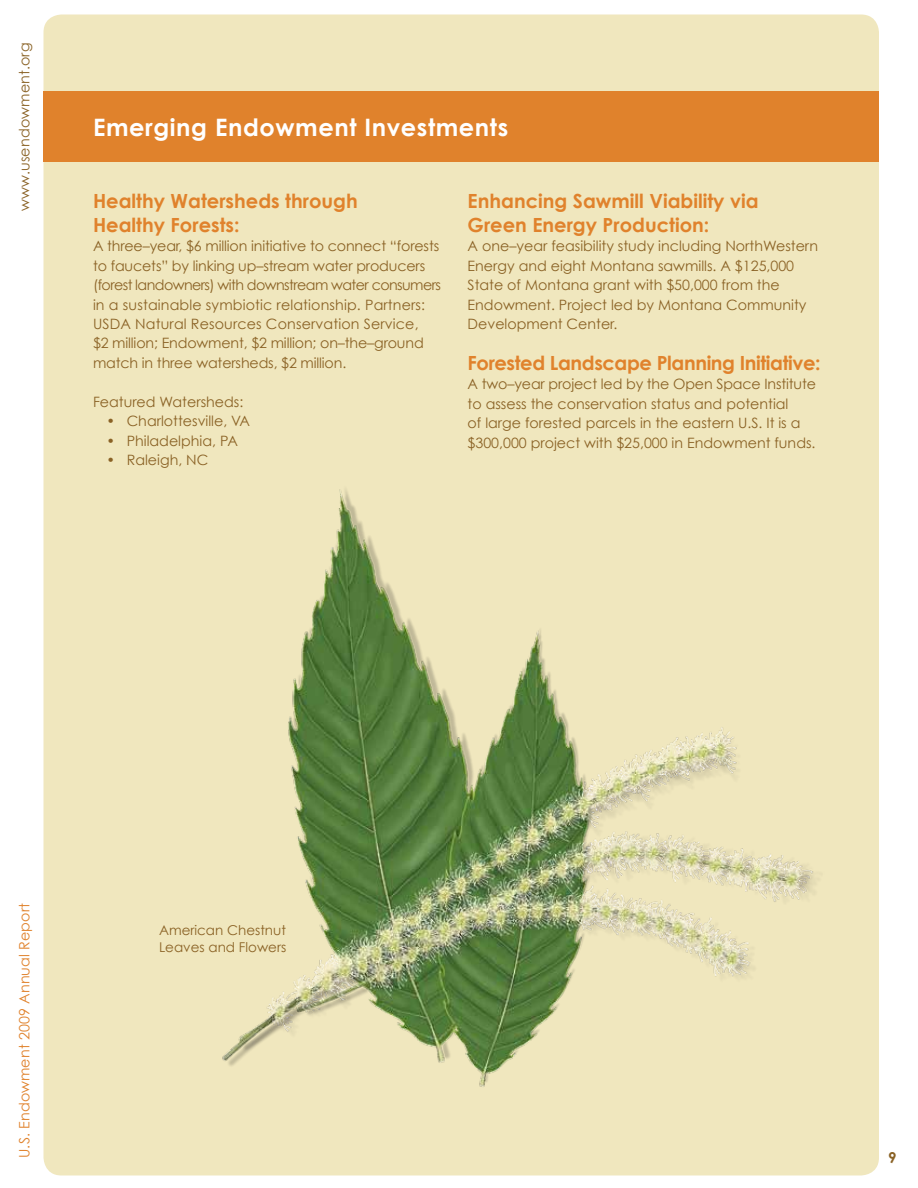
<style>
.page{position:relative;width:918px;height:1188px;background:#fff}
.page>*{position:absolute;margin:0;border:0;box-sizing:border-box;transform-origin:0 0}
.t1{font:700 24px "Century Gothic";letter-spacing:.025em;color:#fff}
.t2{font:700 19.5px/23.4px "Century Gothic";color:#e0822c}
.t3{font:700 19.5px "Century Gothic";letter-spacing:-.02em;color:#e0822c}
.t4{font:700 15px "Century Gothic";color:#8a6225}
.t5{font:14.25px/19.5px "Century Gothic";color:#8a6225}
.t6{font:14.25px "Century Gothic";letter-spacing:.01em;color:#e0822c}
.t7{font:13.5px/16.2px "Century Gothic";color:#8a6225}
</style>
<div class="page">
<div style="left:44px;top:14px;width:835px;height:1161px;background:#f0e7be;border-radius:18px"></div>
<div style="left:44px;top:92px;width:835px;height:70px;background:#e0822c"></div>
<img style="left:222px;top:489px;width:594px;height:598px">
<p class="t5" style="left:14px;top:211px;width:170px;rotate:-90deg">www.usendowment.org</p>
<h1 class="t1" style="left:93px;top:113px;width:417px">Emerging Endowment Investments</h1>
<h2 class="t2" style="left:93px;top:189px;width:266px">Healthy Watersheds through<br>Healthy Forests:</h2>
<p class="t5" style="left:93px;top:236px;width:350px">A three–year, $6 million initiative to connect “forests to faucets” by linking up–stream water producers (forest landowners) with downstream water consumers in a sustainable symbiotic relationship. Partners:<br>USDA Natural Resources Conservation Service,<br>$2 million; Endowment, $2 million; on–the–ground match in three watersheds, $2 million.</p>
<p class="t5" style="left:93px;top:392px;width:152px">Featured Watersheds:</p>
<p class="t5" style="left:106px;top:411px;width:145px">• Charlottesville, VA</p>
<p class="t5" style="left:106px;top:431px;width:133px">• Philadelphia, PA</p>
<p class="t5" style="left:106px;top:450px;width:103px">• Raleigh, NC</p>
<h2 class="t2" style="left:468px;top:189px;width:292px">Enhancing Sawmill Viability via<br>Green Energy Production:</h2>
<p class="t5" style="left:468px;top:236px;width:352px">A one–year feasibility study including NorthWestern Energy and eight Montana sawmills. A $125,000<br>State of Montana grant with $50,000 from the Endowment. Project led by Montana Community Development Center.</p>
<h2 class="t3" style="left:468px;top:350px;width:354px">Forested Landscape Planning Initiative:</h2>
<p class="t5" style="left:468px;top:374px;width:350px">A two–year project led by the Open Space Institute to assess the conservation status and potential<br>of large forested parcels in the eastern U.S. It is a $300,000 project with $25,000 in Endowment funds.</p>
<p class="t6" style="left:16px;top:1158px;width:256px;rotate:-90deg">U.S. Endowment 2009 Annual Report</p>
<p class="t7" style="left:159px;top:922px;width:129px">American Chestnut<br>Leaves and Flowers</p>
<p class="t4" style="left:888px;top:1148px;width:10px">9</p>
</div>
